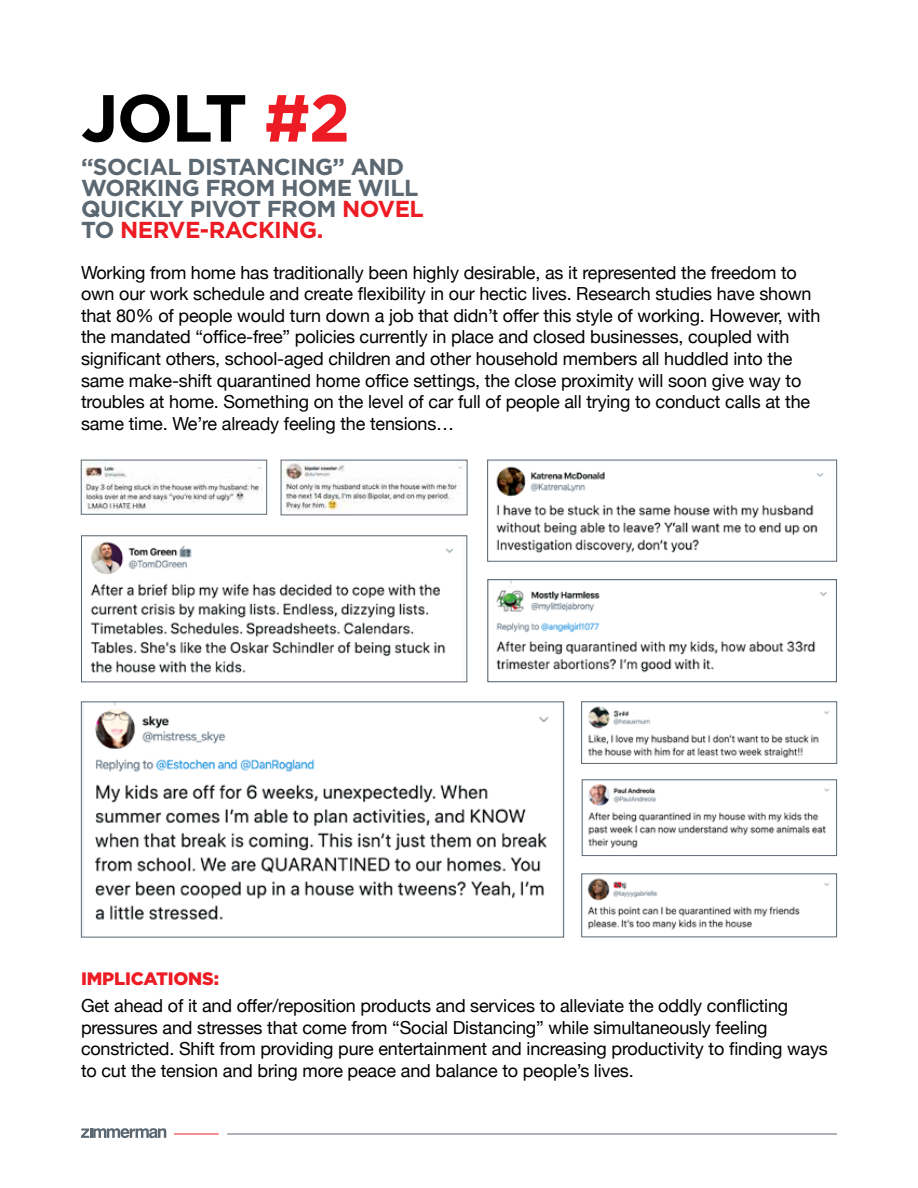
<style>
.page{position:relative;width:918px;height:1188px;background:#fff}
.page>*{position:absolute;margin:0;border:0;box-sizing:border-box;transform-origin:0 0}
.t1{font:700 66.45px "Gotham";color:#000}
.t2{font:700 23.1px/21.1px "Gotham";letter-spacing:-.025em;color:#5b6771}
.t3{font:18px/21.6px "Helvetica Neue";letter-spacing:-.01em;color:#000}
.t4{font:900 18px "Gotham";letter-spacing:-.01em;color:#ed1c24}
.s1{color:#ed1c24}
</style>
<div class="page">
<svg style="left:81px;top:1128px;width:85px;height:10px"></svg>
<hr style="left:174px;top:1134px;width:45px;height:1px;background:#ed1c24">
<hr style="left:227px;top:1134px;width:610px;height:1px;background:#5b6771">
<img style="left:496px;top:581px;width:331px;height:92px">
<div style="left:487px;top:579px;width:350px;height:103px;border:1px solid #5b6771"></div>
<img style="left:588px;top:784px;width:242px;height:65px">
<div style="left:582px;top:779px;width:255px;height:77px;border:1px solid #5b6771"></div>
<img style="left:587px;top:878px;width:243px;height:52px">
<div style="left:581px;top:873px;width:256px;height:64px;border:1px solid #5b6771"></div>
<img style="left:83px;top:703px;width:466px;height:232px">
<div style="left:81px;top:701px;width:483px;height:236px;border:1px solid #5b6771"></div>
<img style="left:496px;top:466px;width:328px;height:87px">
<div style="left:487px;top:460px;width:350px;height:102px;border:1px solid #5b6771"></div>
<img style="left:283px;top:463px;width:180px;height:49px">
<img style="left:83px;top:462px;width:180px;height:50px">
<div style="left:81px;top:460px;width:186px;height:55px;border:1px solid #5b6771"></div>
<img style="left:588px;top:706px;width:242px;height:52px">
<div style="left:581px;top:701px;width:256px;height:63px;border:1px solid #5b6771"></div>
<img style="left:90px;top:541px;width:363px;height:132px">
<div style="left:81px;top:535px;width:386px;height:147px;border:1px solid #5b6771"></div>
<h1 class="t1" style="left:81px;top:74px;width:271px">JOLT <span class="s1">#2</span></h1>
<p class="t2" style="left:81px;top:156px;width:344px">“SOCIAL DISTANCING” AND<br>WORKING FROM HOME WILL<br>QUICKLY PIVOT FROM <span class="s1">NOVEL<br></span>TO <span class="s1">NERVE-RACKING.</span></p>
<p class="t3" style="left:81px;top:263px;width:741px">Working from home has traditionally been highly desirable, as it represented the freedom to own our work schedule and create flexibility in our hectic lives. Research studies have shown that 80% of people would turn down a job that didn’t offer this style of working. However, with the mandated “office-free” policies currently in place and closed businesses, coupled with significant others, school-aged children and other household members all huddled into the same make-shift quarantined home office settings, the close proximity will soon give way to troubles at home. Something on the level of car full of people all trying to conduct calls at the same time. We’re already feeling the tensions…</p>
<p class="t4" style="left:81px;top:966px;width:140px">IMPLICATIONS:</p>
<p class="t3" style="left:81px;top:996px;width:748px">Get ahead of it and offer/reposition products and services to alleviate the oddly conflicting pressures and stresses that come from “Social Distancing” while simultaneously feeling constricted. Shift from providing pure entertainment and increasing productivity to finding ways to cut the tension and bring more peace and balance to people’s lives.</p>
</div>
